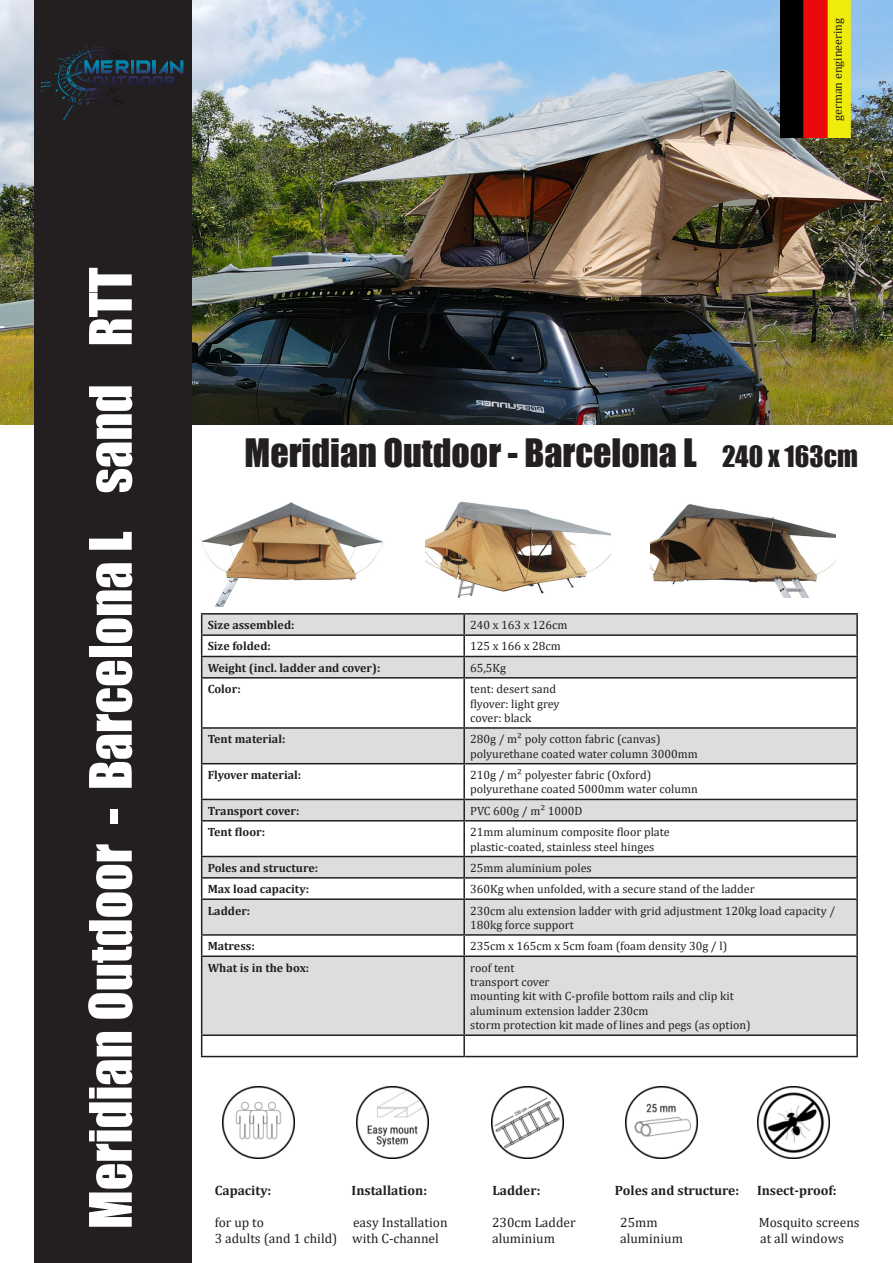
<style>
.page{position:relative;width:893px;height:1263px;background:#fff}
.page>*{position:absolute;margin:0;border:0;box-sizing:border-box;transform-origin:0 0}
.t1{font:54px "Impact";color:#fff}
.t2{font:36px "Impact";color:#231f20}
.t3{font:13.5px "Cambria";color:#231f20}
.t4{font:700 13.5px "Cambria";color:#231f20}
.t5{font:12px/14.4px "Cambria";color:#231f20}
.t6{font:700 12px "Cambria";color:#231f20}
.s1{font-size:27px}
</style>
<div class="page">
<img style="left:0;top:0;width:893px;height:424px">
<div style="left:34px;top:0;width:157px;height:1263px;background:#231f20"></div>
<svg style="left:41px;top:44px;width:142px;height:76px"></svg>
<svg style="left:202px;top:614px;width:654px;height:420px;fill:#dcdddf"></svg>
<hr style="left:201px;top:613px;width:263px;height:1px;background:#231f20">
<hr style="left:464px;top:613px;width:394px;height:1px;background:#231f20">
<hr style="left:463px;top:614px;width:2px;height:20px;background:#231f20">
<hr style="left:856px;top:614px;width:2px;height:20px;background:#231f20">
<hr style="left:201px;top:634px;width:263px;height:2px;background:#231f20">
<hr style="left:464px;top:634px;width:394px;height:2px;background:#231f20">
<hr style="left:463px;top:636px;width:2px;height:20px;background:#231f20">
<hr style="left:856px;top:636px;width:2px;height:20px;background:#231f20">
<hr style="left:201px;top:656px;width:263px;height:1px;background:#231f20">
<svg style="left:201px;top:614px;width:1px;height:63px"></svg>
<hr style="left:464px;top:656px;width:394px;height:1px;background:#231f20">
<hr style="left:463px;top:657px;width:2px;height:20px;background:#231f20">
<hr style="left:856px;top:657px;width:2px;height:20px;background:#231f20">
<hr style="left:201px;top:677px;width:263px;height:1px;background:#231f20">
<hr style="left:201px;top:678px;width:1px;height:49px;background:#231f20">
<hr style="left:464px;top:677px;width:394px;height:1px;background:#231f20">
<hr style="left:463px;top:678px;width:2px;height:49px;background:#231f20">
<hr style="left:856px;top:678px;width:2px;height:49px;background:#231f20">
<hr style="left:201px;top:727px;width:263px;height:2px;background:#231f20">
<hr style="left:201px;top:729px;width:1px;height:34px;background:#231f20">
<hr style="left:464px;top:727px;width:394px;height:2px;background:#231f20">
<hr style="left:463px;top:729px;width:2px;height:34px;background:#231f20">
<hr style="left:856px;top:729px;width:2px;height:34px;background:#231f20">
<hr style="left:201px;top:763px;width:263px;height:1px;background:#231f20">
<hr style="left:201px;top:764px;width:1px;height:35px;background:#231f20">
<hr style="left:464px;top:763px;width:394px;height:1px;background:#231f20">
<hr style="left:463px;top:764px;width:2px;height:35px;background:#231f20">
<hr style="left:856px;top:764px;width:2px;height:35px;background:#231f20">
<hr style="left:201px;top:799px;width:263px;height:1px;background:#231f20">
<svg style="left:201px;top:800px;width:1px;height:20px"></svg>
<hr style="left:464px;top:799px;width:394px;height:1px;background:#231f20">
<hr style="left:463px;top:800px;width:2px;height:20px;background:#231f20">
<hr style="left:856px;top:800px;width:2px;height:20px;background:#231f20">
<hr style="left:201px;top:820px;width:263px;height:1px;background:#231f20">
<hr style="left:201px;top:821px;width:1px;height:35px;background:#231f20">
<hr style="left:464px;top:820px;width:394px;height:1px;background:#231f20">
<hr style="left:463px;top:821px;width:2px;height:35px;background:#231f20">
<hr style="left:856px;top:821px;width:2px;height:35px;background:#231f20">
<hr style="left:201px;top:856px;width:263px;height:1px;background:#231f20">
<hr style="left:464px;top:856px;width:394px;height:1px;background:#231f20">
<hr style="left:463px;top:857px;width:2px;height:20px;background:#231f20">
<hr style="left:856px;top:857px;width:2px;height:20px;background:#231f20">
<hr style="left:201px;top:877px;width:263px;height:1px;background:#231f20">
<svg style="left:201px;top:857px;width:1px;height:41px"></svg>
<hr style="left:464px;top:877px;width:394px;height:1px;background:#231f20">
<hr style="left:463px;top:878px;width:2px;height:20px;background:#231f20">
<hr style="left:856px;top:878px;width:2px;height:20px;background:#231f20">
<hr style="left:201px;top:898px;width:263px;height:2px;background:#231f20">
<hr style="left:201px;top:900px;width:1px;height:34px;background:#231f20">
<hr style="left:464px;top:898px;width:394px;height:2px;background:#231f20">
<hr style="left:463px;top:900px;width:2px;height:34px;background:#231f20">
<hr style="left:856px;top:900px;width:2px;height:34px;background:#231f20">
<hr style="left:201px;top:934px;width:263px;height:2px;background:#231f20">
<svg style="left:201px;top:936px;width:1px;height:19px"></svg>
<hr style="left:464px;top:934px;width:394px;height:2px;background:#231f20">
<svg style="left:463px;top:936px;width:2px;height:19px"></svg>
<svg style="left:856px;top:936px;width:2px;height:19px"></svg>
<hr style="left:201px;top:955px;width:263px;height:2px;background:#231f20">
<hr style="left:201px;top:957px;width:1px;height:77px;background:#231f20">
<hr style="left:464px;top:955px;width:394px;height:2px;background:#231f20">
<hr style="left:463px;top:957px;width:2px;height:77px;background:#231f20">
<hr style="left:856px;top:957px;width:2px;height:77px;background:#231f20">
<hr style="left:201px;top:1034px;width:263px;height:2px;background:#231f20">
<svg style="left:201px;top:1036px;width:655px;height:20px"></svg>
<hr style="left:464px;top:1034px;width:394px;height:2px;background:#231f20">
<hr style="left:463px;top:1036px;width:2px;height:20px;background:#231f20">
<hr style="left:856px;top:1036px;width:2px;height:20px;background:#231f20">
<hr style="left:201px;top:1056px;width:263px;height:1px;background:#231f20">
<hr style="left:464px;top:1056px;width:394px;height:1px;background:#231f20">
<img style="left:222px;top:1086px;width:72px;height:72px">
<img style="left:356px;top:1087px;width:72px;height:72px">
<img style="left:491px;top:1086px;width:72px;height:72px">
<img style="left:625px;top:1086px;width:72px;height:72px">
<img style="left:757px;top:1086px;width:72px;height:72px">
<img style="left:200px;top:502px;width:184px;height:104px">
<img style="left:425px;top:501px;width:185px;height:97px">
<img style="left:651px;top:504px;width:185px;height:93px">
<img style="left:780px;top:0;width:71px;height:137px">
<p class="t1" style="left:69px;top:1229px;width:963px;rotate:-90deg">Meridian Outdoor - Barcelona L sand RTT</p>
<p class="t5" style="left:830px;top:121px;width:105px;rotate:-90deg">german engineering</p>
<p class="t2" style="left:245px;top:425px;width:615px">Meridian Outdoor - Barcelona L <span class="s1">240 x 163cm</span></p>
<p class="t6" style="left:208px;top:617px;width:88px">Size assembled:</p>
<p class="t5" style="left:470px;top:618px;width:99px">240 x 163 x 126cm</p>
<p class="t6" style="left:208px;top:638px;width:65px">Size folded:</p>
<p class="t5" style="left:470px;top:639px;width:92px">125 x 166 x 28cm</p>
<p class="t6" style="left:208px;top:659px;width:174px">Weight (incl. ladder and cover):</p>
<p class="t5" style="left:470px;top:660px;width:37px">65,5Kg</p>
<p class="t6" style="left:208px;top:681px;width:35px">Color:</p>
<p class="t5" style="left:470px;top:682px;width:87px">tent: desert sand</p>
<p class="t5" style="left:470px;top:696px;width:91px">flyover: light grey</p>
<p class="t5" style="left:470px;top:711px;width:63px">cover: black</p>
<p class="t6" style="left:208px;top:731px;width:79px">Tent material:</p>
<p class="t5" style="left:470px;top:732px;width:192px">280g / m² poly cotton fabric (canvas)</p>
<p class="t5" style="left:470px;top:746px;width:229px">polyurethane coated water column 3000mm</p>
<p class="t6" style="left:208px;top:766px;width:95px">Flyover material:</p>
<p class="t5" style="left:470px;top:768px;width:183px">210g / m² polyester fabric (Oxford)</p>
<p class="t5" style="left:470px;top:782px;width:229px">polyurethane coated 5000mm water column</p>
<p class="t6" style="left:208px;top:802px;width:93px">Transport cover:</p>
<p class="t5" style="left:470px;top:803px;width:114px">PVC 600g / m² 1000D</p>
<p class="t6" style="left:208px;top:823px;width:59px">Tent floor:</p>
<p class="t5" style="left:470px;top:825px;width:201px">21mm aluminum composite floor plate</p>
<p class="t5" style="left:470px;top:839px;width:186px">plastic-coated, stainless steel hinges</p>
<p class="t6" style="left:208px;top:859px;width:112px">Poles and structure:</p>
<p class="t5" style="left:470px;top:860px;width:123px">25mm aluminium poles</p>
<p class="t6" style="left:208px;top:881px;width:103px">Max load capacity:</p>
<p class="t5" style="left:470px;top:882px;width:286px">360Kg when unfolded, with a secure stand of the ladder</p>
<p class="t6" style="left:208px;top:902px;width:44px">Ladder:</p>
<p class="t5" style="left:470px;top:903px;width:367px">230cm alu extension ladder with grid adjustment 120kg load capacity /<br>180kg force support</p>
<p class="t6" style="left:208px;top:938px;width:49px">Matress:</p>
<p class="t5" style="left:470px;top:939px;width:259px">235cm x 165cm x 5cm foam (foam density 30g / l)</p>
<p class="t6" style="left:208px;top:959px;width:103px">What is in the box:</p>
<p class="t5" style="left:470px;top:960px;width:46px">roof tent</p>
<p class="t5" style="left:470px;top:975px;width:81px">transport cover</p>
<p class="t5" style="left:470px;top:989px;width:265px">mounting kit with C-profile bottom rails and clip kit</p>
<p class="t5" style="left:470px;top:1003px;width:180px">aluminum extension ladder 230cm</p>
<p class="t5" style="left:470px;top:1018px;width:282px">storm protection kit made of lines and pegs (as option)</p>
<p class="t4" style="left:215px;top:1181px;width:58px">Capacity:</p>
<p class="t4" style="left:352px;top:1181px;width:77px">Installation:</p>
<p class="t4" style="left:492px;top:1181px;width:49px">Ladder:</p>
<p class="t4" style="left:615px;top:1181px;width:126px">Poles and structure:</p>
<p class="t4" style="left:757px;top:1181px;width:81px">Insect-proof:</p>
<p class="t3" style="left:215px;top:1215px;width:51px">for up to</p>
<p class="t3" style="left:353px;top:1215px;width:96px">easy Installation</p>
<p class="t3" style="left:492px;top:1215px;width:85px">230cm Ladder</p>
<p class="t3" style="left:620px;top:1215px;width:39px">25mm</p>
<p class="t3" style="left:759px;top:1215px;width:102px">Mosquito screens</p>
<p class="t3" style="left:215px;top:1231px;width:226px">3 adults (and 1 child) with C-channel</p>
<p class="t3" style="left:492px;top:1231px;width:64px">aluminium</p>
<p class="t3" style="left:620px;top:1231px;width:64px">aluminium</p>
<p class="t3" style="left:760px;top:1231px;width:85px">at all windows</p>
</div>
